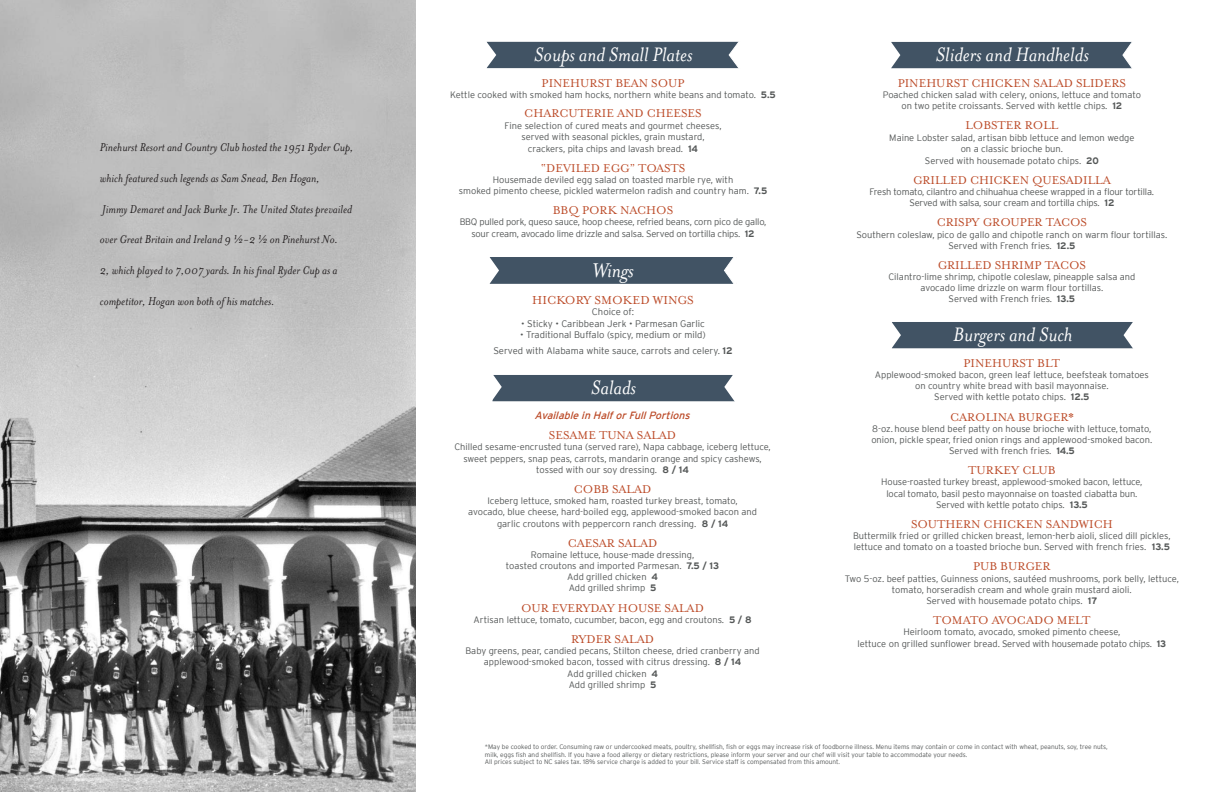
<style>
.page{position:relative;width:1224px;height:792px;background:#fff}
.page>*{position:absolute;margin:0;border:0;box-sizing:border-box;transform-origin:0 0}
.t1{font:italic 22.8px "Mrs Eaves";color:#fff}
.t2{font:italic 22.4px "Mrs Eaves";color:#fff}
.t3{font:13.3px "Mrs Eaves Roman";color:#bb4926}
.t4{font:13px "Mrs Eaves Roman";color:#bb4926}
.t5{font:italic 13px "Mrs Eaves";color:#231f20}
.t6{font:italic 10.5px "Interstate";color:#bb4926}
.t7{font:300 9.5px/15.9px "Interstate";color:#545757;text-align:center}
.t8{font:300 9.3px/11.2px "Interstate";color:#545757;text-align:center}
.t9{font:300 9.3px/11.2px "Interstate";letter-spacing:-.02em;color:#545757;text-align:center}
.t10{font:300 6.5px/7.5px "Interstate";color:#545757}
.s1{font-weight:700}
</style>
<div class="page">
<img style="left:0;top:0;width:415px;height:792px">
<svg style="left:486px;top:41px;width:253px;height:28px;background:#546473"></svg>
<svg style="left:892px;top:322px;width:241px;height:27px;background:#4c5d6d"></svg>
<svg style="left:891px;top:41px;width:241px;height:28px;background:#536373"></svg>
<svg style="left:492px;top:375px;width:243px;height:27px;background:#4e5f6f"></svg>
<svg style="left:489px;top:257px;width:245px;height:27px;background:#4a5b6b"></svg>
<h3 class="t5" style="left:100px;top:140px;width:255px">Pinehurst Resort and Country Club hosted the 1951 Ryder Cup,</h3>
<h3 class="t5" style="left:100px;top:171px;width:221px">which featured such legends as Sam Snead, Ben Hogan,</h3>
<h3 class="t5" style="left:102px;top:202px;width:251px">Jimmy Demaret and Jack Burke Jr. The United States prevailed</h3>
<h3 class="t5" style="left:100px;top:232px;width:240px">over Great Britain and Ireland 9 ½-2 ½ on Pinehurst No.</h3>
<h3 class="t5" style="left:100px;top:263px;width:239px">2, which played to 7,007 yards. In his final Ryder Cup as a</h3>
<h3 class="t5" style="left:100px;top:294px;width:176px">competitor, Hogan won both of his matches.</h3>
<h2 class="t2" style="left:534px;top:42px;width:160px">Soups and Small Plates</h2>
<h3 class="t4" style="left:542px;top:76px;width:144px">PINEHURST BEAN SOUP</h3>
<p class="t8" style="left:450px;top:89px;width:327px">Kettle cooked with smoked ham hocks, northern white beans and tomato. <span class="s1">5.5</span></p>
<h3 class="t4" style="left:524px;top:106px;width:179px">CHARCUTERIE AND CHEESES</h3>
<p class="t8" style="left:504px;top:120px;width:219px">Fine selection of cured meats and gourmet cheeses, served with seasonal pickles, grain mustard, crackers, pita chips and lavash bread. <span class="s1">14</span></p>
<h3 class="t4" style="left:541px;top:161px;width:146px">“DEVILED EGG” TOASTS</h3>
<p class="t8" style="left:459px;top:174px;width:310px">Housemade deviled egg salad on toasted marble rye, with<br>smoked pimento cheese, pickled watermelon radish and country ham. <span class="s1">7.5</span></p>
<h3 class="t4" style="left:553px;top:203px;width:122px">BBQ PORK NACHOS</h3>
<p class="t9" style="left:460px;top:216px;width:308px">BBQ pulled pork, queso sauce, hoop cheese, refried beans, corn pico de gallo, sour cream, avocado lime drizzle and salsa. Served on tortilla chips. <span class="s1">12</span></p>
<h1 class="t1" style="left:592px;top:258px;width:43px">Wings</h1>
<h3 class="t3" style="left:532px;top:293px;width:163px">HICKORY SMOKED WINGS</h3>
<p class="t7" style="left:592px;top:304px;width:44px">Choice of:</p>
<p class="t7" style="left:521px;top:316px;width:185px">• Sticky • Caribbean Jerk • Parmesan Garlic</p>
<p class="t7" style="left:493px;top:327px;width:241px">• Traditional Buffalo (spicy, medium or mild)<br>Served with Alabama white sauce, carrots and celery. <span class="s1">12</span></p>
<h2 class="t2" style="left:591px;top:375px;width:46px">Salads</h2>
<p class="t6" style="left:535px;top:410px;width:160px">Available in HalforFullPortions</p>
<h3 class="t4" style="left:549px;top:428px;width:129px">SESAME TUNA SALAD</h3>
<p class="t8" style="left:454px;top:442px;width:318px">Chilled sesame-encrusted tuna (served rare), Napa cabbage, iceberg lettuce, sweet peppers, snap peas, carrots, mandarin orange and spicy cashews, tossed with our soy dressing. <span class="s1">8 / 14</span></p>
<h3 class="t4" style="left:574px;top:482px;width:79px">COBB SALAD</h3>
<p class="t8" style="left:468px;top:495px;width:290px">Iceberg lettuce, smoked ham, roasted turkey breast, tomato, avocado, blue cheese, hard-boiled egg, applewood-smoked bacon and garlic croutons with peppercorn ranch dressing. <span class="s1">8 / 14</span></p>
<h3 class="t4" style="left:568px;top:536px;width:91px">CAESAR SALAD</h3>
<p class="t8" style="left:506px;top:549px;width:215px">Romaine lettuce, house-made dressing,<br>toasted croutons and imported Parmesan. <span class="s1">7.5 / 13<br></span>Add grilled chicken <span class="s1">4<br></span>Add grilled shrimp <span class="s1">5</span></p>
<h3 class="t4" style="left:521px;top:601px;width:184px">OUR EVERYDAY HOUSE SALAD</h3>
<p class="t8" style="left:474px;top:614px;width:279px">Artisan lettuce, tomato, cucumber, bacon, egg and croutons. <span class="s1">5 / 8</span></p>
<h3 class="t4" style="left:571px;top:632px;width:84px">RYDER SALAD</h3>
<p class="t8" style="left:466px;top:645px;width:296px">Baby greens, pear, candied pecans, Stilton cheese, dried cranberry and applewood-smoked bacon, tossed with citrus dressing. <span class="s1">8 / 14<br></span>Add grilled chicken <span class="s1">4<br></span>Add grilled shrimp <span class="s1">5</span></p>
<h2 class="t2" style="left:936px;top:42px;width:154px">Sliders and Handhelds</h2>
<h3 class="t4" style="left:898px;top:76px;width:230px">PINEHURST CHICKEN SALAD SLIDERS</h3>
<p class="t8" style="left:883px;top:89px;width:260px">Poached chicken salad with celery, onions, lettuce and tomato on two petite croissants. Served with kettle chips. <span class="s1">12</span></p>
<h3 class="t4" style="left:965px;top:119px;width:94px">LOBSTER ROLL</h3>
<p class="t8" style="left:889px;top:132px;width:247px">Maine Lobster salad, artisan bibb lettuce and lemon wedge on a classic brioche bun.<br>Served with housemade potato chips. <span class="s1">20</span></p>
<h3 class="t4" style="left:913px;top:173px;width:199px">GRILLED CHICKEN QUESADILLA</h3>
<p class="t9" style="left:870px;top:186px;width:286px">Fresh tomato, cilantro and chihuahua cheese wrapped in a flour tortilla.<br>Served with salsa, sour cream and tortilla chips. <span class="s1">12</span></p>
<h3 class="t4" style="left:937px;top:215px;width:152px">CRISPY GROUPER TACOS</h3>
<p class="t8" style="left:856px;top:229px;width:313px">Southern coleslaw, pico de gallo and chipotle ranch on warm flour tortillas.<br>Served with French fries. <span class="s1">12.5</span></p>
<h3 class="t4" style="left:938px;top:258px;width:150px">GRILLED SHRIMP TACOS</h3>
<p class="t8" style="left:888px;top:271px;width:248px">Cilantro-lime shrimp, chipotle coleslaw, pineapple salsa and avocado lime drizzle on warm flour tortillas.<br>Served with French fries. <span class="s1">13.5</span></p>
<h2 class="t2" style="left:953px;top:322px;width:121px">Burgers and Such</h2>
<h3 class="t4" style="left:964px;top:356px;width:98px">PINEHURST BLT</h3>
<p class="t8" style="left:875px;top:369px;width:276px">Applewood-smoked bacon, green leaf lettuce, beefsteak tomatoes on country white bread with basil mayonnaise.<br>Served with kettle potato chips. <span class="s1">12.5</span></p>
<h3 class="t4" style="left:950px;top:410px;width:125px">CAROLINA BURGER*</h3>
<p class="t8" style="left:871px;top:423px;width:283px">8-oz. house blend beef patty on house brioche with lettuce, tomato, onion, pickle spear, fried onion rings and applewood-smoked bacon.<br>Served with french fries. <span class="s1">14.5</span></p>
<h3 class="t4" style="left:968px;top:463px;width:89px">TURKEY CLUB</h3>
<p class="t8" style="left:881px;top:476px;width:263px">House-roasted turkey breast, applewood-smoked bacon, lettuce, local tomato, basil pesto mayonnaise on toasted ciabatta bun.<br>Served with kettle potato chips. <span class="s1">13.5</span></p>
<h3 class="t4" style="left:911px;top:517px;width:203px">SOUTHERN CHICKEN SANDWICH</h3>
<p class="t8" style="left:853px;top:530px;width:319px;text-align:left">Buttermilk fried or grilled chicken breast, lemon-herb aioli, sliced dill pickles, lettuce and tomato on a toasted brioche bun. Served with french fries. <span class="s1">13.5</span></p>
<h3 class="t4" style="left:973px;top:560px;width:79px">PUB BURGER</h3>
<p class="t8" style="left:845px;top:573px;width:336px">Two 5-oz. beef patties, Guinness onions, sautéed mushrooms, pork belly, lettuce, tomato, horseradish cream and whole grain mustard aioli.<br>Served with housemade potato chips. <span class="s1">17</span></p>
<h3 class="t4" style="left:933px;top:613px;width:159px">TOMATO AVOCADO MELT</h3>
<p class="t8" style="left:858px;top:626px;width:310px">Heirloom tomato, avocado, smoked pimento cheese,<br>lettuce on grilled sunflower bread. Served with housemade potato chips. <span class="s1">13</span></p>
<p class="t10" style="left:485px;top:743px;width:624px">*May be cooked to order. Consuming raw or undercooked meats, poultry, shellfish, fish or eggs may increase risk of foodborne illness. Menu items may contain or come in contact with wheat, peanuts, soy, tree nuts, milk, eggs fish and shellfish. If you have a food allergy or dietary restrictions, please inform your server and our chef will visit your table to accommodate your needs.<br>All prices subject to NC sales tax. 18% service charge is added to your bill. Service staff is compensated from this amount.</p>
</div>
